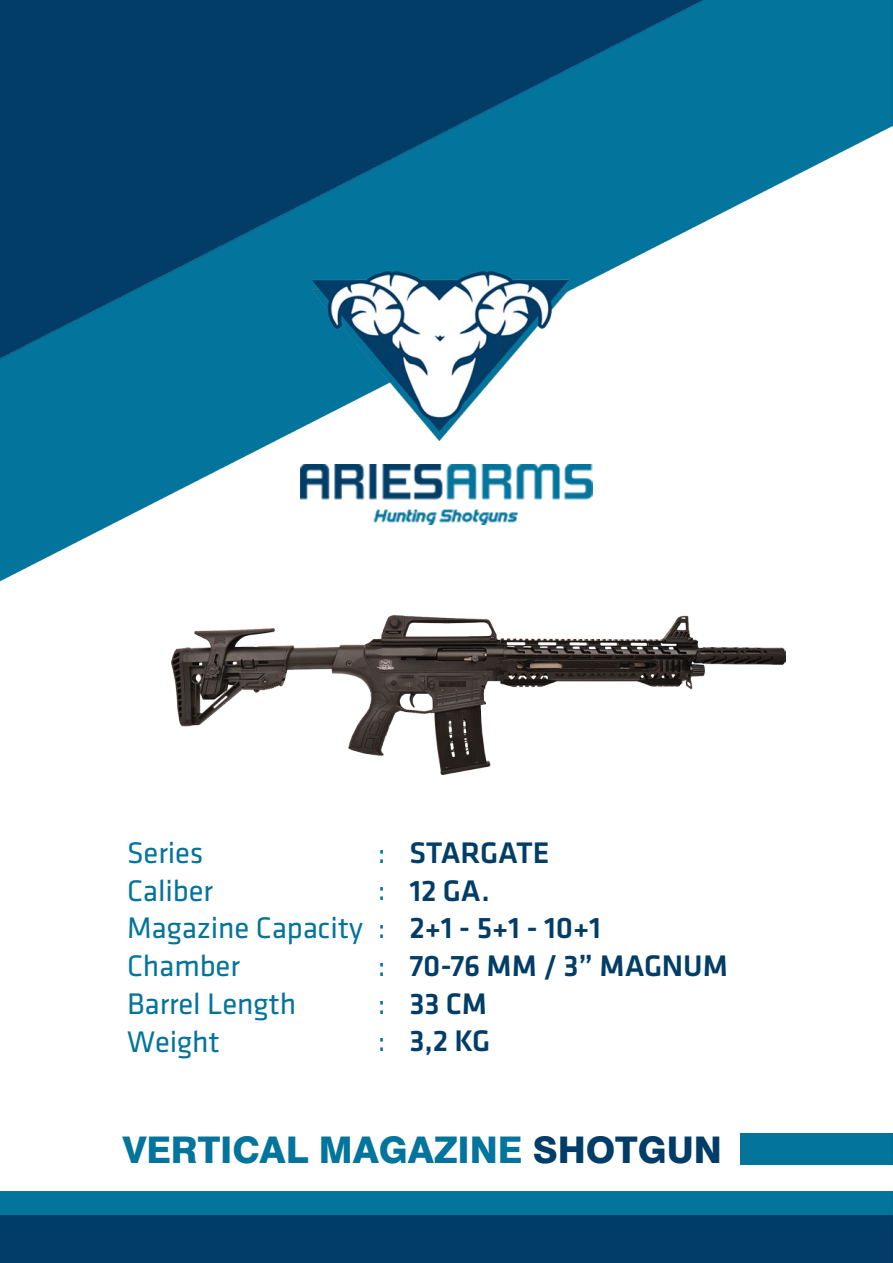
<style>
.page{position:relative;width:893px;height:1263px;background:#fff}
.page>*{position:absolute;margin:0;border:0;box-sizing:border-box;transform-origin:0 0}
.t1{font:800 36.75px "Swiss 721 BT";letter-spacing:-.005em;color:#03749c}
.t2{font:30.9px/37.8px "Klavika Regular TF";letter-spacing:-.005em;color:#03749c}
.t3{font:500 30.9px/37.8px "Klavika";letter-spacing:-.005em;color:#023d67}
.s1{color:#023d67}
</style>
<div class="page">
<div style="left:0;top:1214px;width:893px;height:49px;background:#023d67"></div>
<div style="left:0;top:1191px;width:893px;height:23px;background:#03749c"></div>
<img style="left:348px;top:734px;width:143px;height:40px">
<img style="left:0;top:0;width:893px;height:734px">
<div style="left:741px;top:1133px;width:152px;height:31px;background:#03749c"></div>
<img style="left:301px;top:464px;width:291px;height:60px">
<img style="left:313px;top:272px;width:256px;height:168px">
<p class="t2" style="left:127px;top:834px;width:237px">Series<br>Caliber<br>Magazine Capacity<br>Chamber<br>Barrel Length<br>Weight</p>
<p class="t3" style="left:409px;top:834px;width:320px">STARGATE<br>12 GA.<br>2+1 - 5+1 - 10+1<br>70-76 MM / 3” MAGNUM<br>33 CM<br>3,2 KG</p>
<p class="t2" style="left:378px;top:834px;width:9px;text-align:justify">: : : : : :</p>
<p class="t1" style="left:123px;top:1128px;width:600px">VERTICAL MAGAZINE <span class="s1">SHOTGUN</span></p>
</div>
